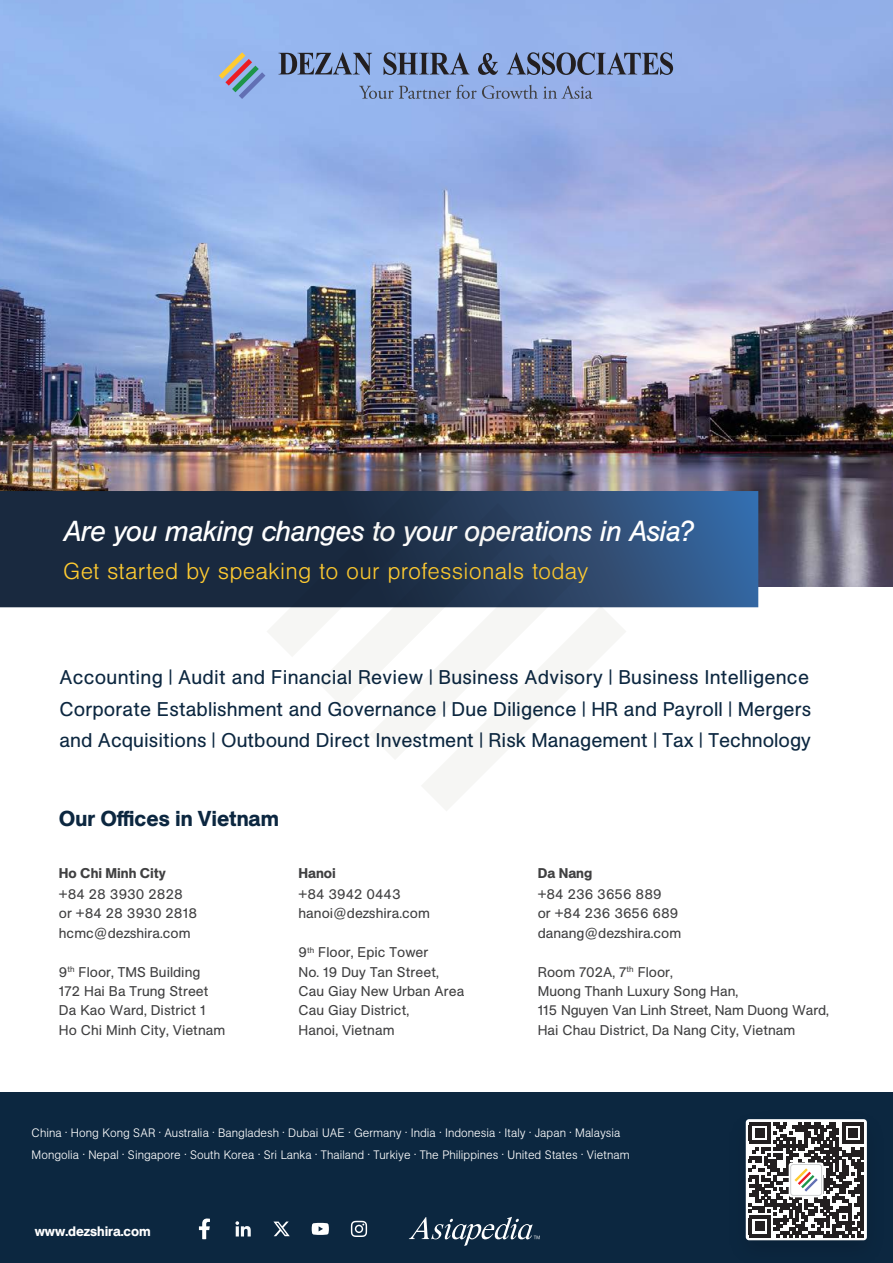
<style>
.page{position:relative;width:893px;height:1263px;background:#fff}
.page>*{position:absolute;margin:0;border:0;box-sizing:border-box;transform-origin:0 0}
.t1{font:italic 30.3px "Nimbus San";letter-spacing:-.025em;color:#fff}
.t2{font:300 24.3px "Nimbus San";letter-spacing:.01em;color:#ffcb31}
.t3{font:500 21.45px "Unlimited Sans";color:#0c2740}
.t4{font:19.65px/31.8px "Unlimited Sans";color:#0c2740;text-align:justify}
.t5{font:13.95px/19.4px "Unlimited Sans";color:#404041}
.t6{font:500 13.95px "Unlimited Sans";color:#404041}
.t7{font:500 13.65px "Unlimited Sans";color:#fff}
.t8{font:300 12.15px/22.6px "Unlimited Sans";letter-spacing:.005em;color:#fff}
</style>
<div class="page">
<img style="left:0;top:0;width:893px;height:586px">
<svg style="left:279px;top:52px;width:93px;height:23px;background:#6b7ea2"></svg>
<svg style="left:384px;top:52px;width:85px;height:23px;background:#66779a"></svg>
<svg style="left:478px;top:53px;width:20px;height:22px"></svg>
<svg style="left:507px;top:52px;width:166px;height:23px;background:#6c7da2"></svg>
<svg style="left:219px;top:52px;width:46px;height:47px;background:#96a4c1"></svg>
<svg style="left:359px;top:85px;width:234px;height:14px;background:#849bc9"></svg>
<div style="left:0;top:1092px;width:893px;height:171px;background:#0c2740"></div>
<div style="left:746px;top:1119px;width:121px;height:121px;background:#fff;border-radius:3px"></div>
<svg style="left:749px;top:1122px;width:115px;height:115px"></svg>
<svg style="left:312px;top:1223px;width:17px;height:12px"></svg>
<svg style="left:235px;top:1221px;width:16px;height:15px"></svg>
<svg style="left:351px;top:1221px;width:16px;height:16px"></svg>
<svg style="left:199px;top:1218px;width:11px;height:21px"></svg>
<svg style="left:273px;top:1221px;width:17px;height:15px"></svg>
<svg style="left:409px;top:1217px;width:131px;height:29px"></svg>
<svg style="left:0;top:491px;width:758px;height:116px;background:#213a5a"></svg>
<svg style="left:266px;top:451px;width:360px;height:360px"></svg>
<h1 class="t1" style="left:64px;top:513px;width:631px">Are you making changes to your operations in Asia?</h1>
<h2 class="t2" style="left:63px;top:559px;width:526px">Get started by speaking to our professionals today</h2>
<p class="t4" style="left:59px;top:660px;width:753px">Accounting | Audit and Financial Review | Business Advisory | Business Intelligence Corporate Establishment and Governance | Due Diligence | HR and Payroll | Mergers and Acquisitions | Outbound Direct Investment | Risk Management | Tax | Technology</p>
<h3 class="t3" style="left:59px;top:802px;width:221px">Our Offices in Vietnam</h3>
<p class="t6" style="left:59px;top:862px;width:108px">Ho Chi Minh City</p>
<p class="t5" style="left:59px;top:884px;width:140px">+84 28 3930 2828 or +84 28 3930 2818 hcmc@dezshira.com</p>
<p class="t5" style="left:59px;top:961px;width:168px">9<sup>th</sup> Floor, TMS Building<br>172 Hai Ba Trung Street<br>Da Kao Ward, District 1<br>Ho Chi Minh City, Vietnam</p>
<p class="t6" style="left:299px;top:862px;width:39px">Hanoi</p>
<p class="t5" style="left:299px;top:884px;width:133px">+84 3942 0443 hanoi@dezshira.com</p>
<p class="t5" style="left:299px;top:942px;width:167px">9<sup>th</sup> Floor, Epic Tower<br>No. 19 Duy Tan Street,<br>Cau Giay New Urban Area<br>Cau Giay District,<br>Hanoi, Vietnam</p>
<p class="t6" style="left:538px;top:862px;width:56px">Da Nang</p>
<p class="t5" style="left:538px;top:884px;width:145px">+84 236 3656 889<br>or +84 236 3656 689 danang@dezshira.com</p>
<p class="t5" style="left:538px;top:961px;width:293px">Room 702A, 7<sup>th</sup> Floor,<br>Muong Thanh Luxury Song Han,<br>115 Nguyen Van Linh Street, Nam Duong Ward, Hai Chau District, Da Nang City, Vietnam</p>
<p class="t8" style="left:32px;top:1120px;width:599px">China . Hong Kong SAR . Australia . Bangladesh . Dubai UAE . Germany . India . Indonesia . Italy . Japan . Malaysia<br>Mongolia . Nepal . Singapore . South Korea . Sri Lanka . Thailand . Turkiye . The Philippines . United States . Vietnam</p>
<p class="t7" style="left:35px;top:1221px;width:118px">www.dezshira.com</p>
</div>
